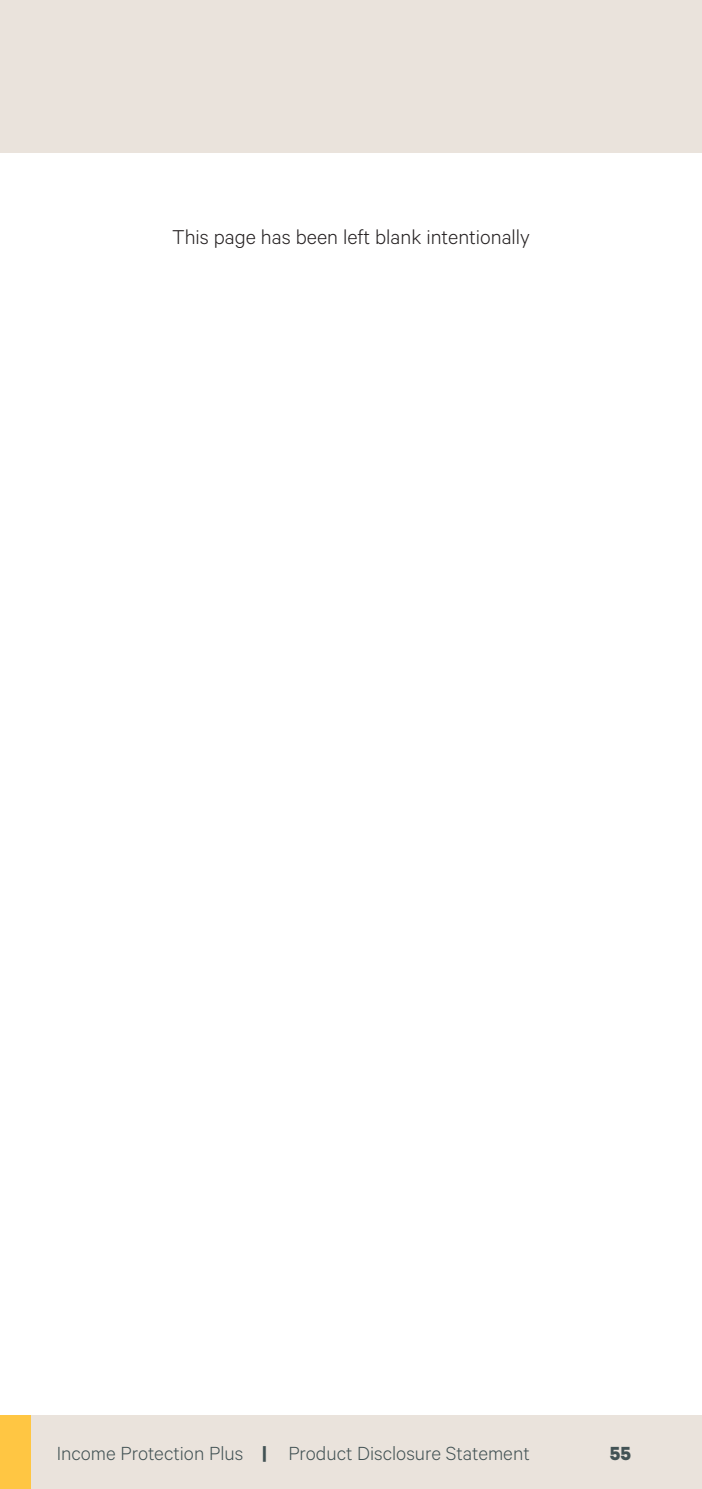
<style>
.page{position:relative;width:702px;height:1489px;background:#fff}
.page>*{position:absolute;margin:0;border:0;box-sizing:border-box;transform-origin:0 0}
.t1{font:300 22.5px "Calibre";color:#231f20}
.t2{font:300 21.5px "Calibre";color:#425254}
.t3{font:700 21.5px "Calibre";color:#425254}
.s1{font-weight:700}
</style>
<div class="page">
<div style="left:0;top:0;width:702px;height:153px;background:#eae3dc"></div>
<div style="left:0;top:1414px;width:702px;height:74px;background:#eae3dc"></div>
<div style="left:0;top:1414px;width:30px;height:74px;background:#ffc643"></div>
<p class="t1" style="left:172px;top:224px;width:359px">This page has been left blank intentionally</p>
<p class="t2" style="left:57px;top:1440px;width:474px">Income Protection Plus <span class="s1">|</span> Product Disclosure Statement</p>
<p class="t3" style="left:609px;top:1439px;width:23px">55</p>
</div>
